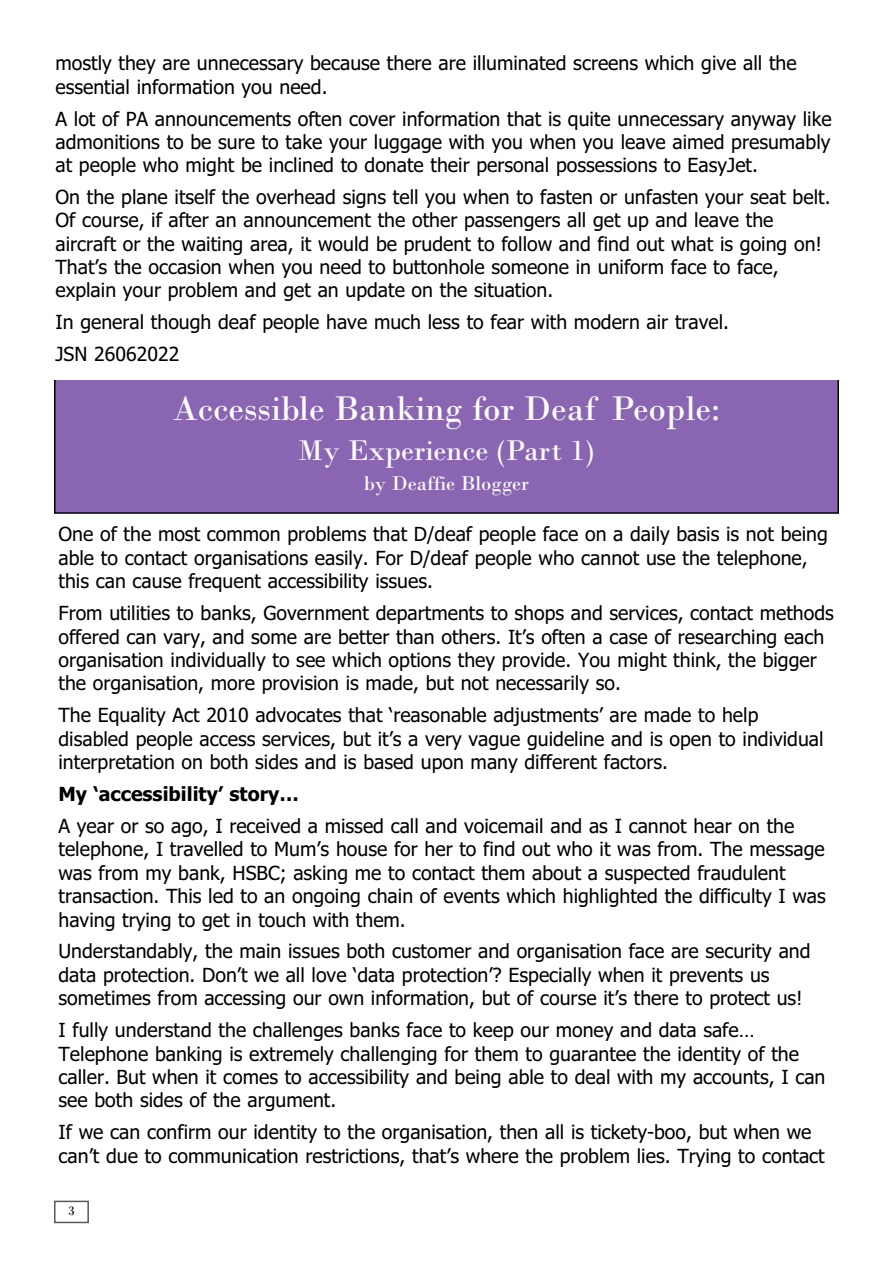
<style>
.page{position:relative;width:893px;height:1263px;background:#fff}
.page>*{position:absolute;margin:0;border:0;box-sizing:border-box;transform-origin:0 0}
.t1{font:36px "Bodoni";color:#fdfdfd}
.t2{font:30px "Bodoni";color:#fdfdfd}
.t3{font:21px "Bodoni";color:#fdfdfd}
.t4{font:19.5px/23.4px "Tahoma";color:#000}
.t5{font:700 19.5px "Tahoma";color:#000}
.t6{font:13.5px "Bodoni";color:#000}
</style>
<div class="page">
<div style="left:54px;top:1200px;width:35px;height:23px;border:2px solid #595959"></div>
<div style="left:55px;top:379px;width:783px;height:134px;background:#8965b2"></div>
<div style="left:54px;top:378px;width:785px;height:136px;border:2px solid #000"></div>
<div style="left:54px;top:54px;width:785px;height:325px;background:#fff"></div>
<p class="t4" style="left:56px;top:52px;width:743px">mostly they are unnecessary because there are illuminated screens which give all the essential information you need.</p>
<p class="t4" style="left:56px;top:107px;width:778px;text-align:justify">A lot of PA announcements often cover information that is quite unnecessary anyway like admonitions to be sure to take your luggage with you when you leave aimed presumably at people who might be inclined to donate their personal possessions to EasyJet.</p>
<p class="t4" style="left:56px;top:186px;width:777px">On the plane itself the overhead signs tell you when to fasten or unfasten your seat belt.<br>Of course, if after an announcement the other passengers all get up and leave the aircraft or the waiting area, it would be prudent to follow and find out what is going on!<br>That’s the occasion when you need to buttonhole someone in uniform face to face, explain your problem and get an update on the situation.</p>
<p class="t4" style="left:56px;top:306px;width:675px;line-height:31.8px">In general though deaf people have much less to fear with modern air travel.<br>JSN 26062022</p>
<h1 class="t1" style="left:172px;top:387px;width:550px">Accessible Banking for Deaf People:</h1>
<h2 class="t2" style="left:298px;top:432px;width:298px">My Experience (Part 1)</h2>
<p class="t3" style="left:364px;top:470px;width:167px">by Deaffie Blogger</p>
<p class="t4" style="left:58px;top:523px;width:771px">One of the most common problems that D/deaf people face on a daily basis is not being able to contact organisations easily. For D/deaf people who cannot use the telephone, this can cause frequent accessibility issues.</p>
<p class="t4" style="left:59px;top:602px;width:777px">From utilities to banks, Government departments to shops and services, contact methods offered can vary, and some are better than others. It’s often a case of researching each organisation individually to see which options they provide. You might think, the bigger the organisation, more provision is made, but not necessarily so.</p>
<p class="t4" style="left:59px;top:704px;width:767px">The Equality Act 2010 advocates that ‘reasonable adjustments’ are made to help disabled people access services, but it’s a very vague guideline and is open to individual interpretation on both sides and is based upon many different factors.</p>
<p class="t5" style="left:59px;top:783px;width:242px">My ‘accessibility’ story…</p>
<p class="t4" style="left:59px;top:814px;width:769px">A year or so ago, I received a missed call and voicemail and as I cannot hear on the telephone, I travelled to Mum’s house for her to find out who it was from. The message was from my bank, HSBC; asking me to contact them about a suspected fraudulent transaction. This led to an ongoing chain of events which highlighted the difficulty I was having trying to get in touch with them.</p>
<p class="t4" style="left:59px;top:940px;width:753px">Understandably, the main issues both customer and organisation face are security and data protection. Don’t we all love ‘data protection’? Especially when it prevents us sometimes from accessing our own information, but of course it’s there to protect us!</p>
<p class="t4" style="left:59px;top:1019px;width:768px">I fully understand the challenges banks face to keep our money and data safe… Telephone banking is extremely challenging for them to guarantee the identity of the caller. But when it comes to accessibility and being able to deal with my accounts, I can see both sides of the argument.</p>
<p class="t4" style="left:59px;top:1121px;width:768px">If we can confirm our identity to the organisation, then all is tickety-boo, but when we can’t due to communication restrictions, that’s where the problem lies. Trying to contact</p>
<p class="t6" style="left:68px;top:1202px;width:8px">3</p>
</div>
